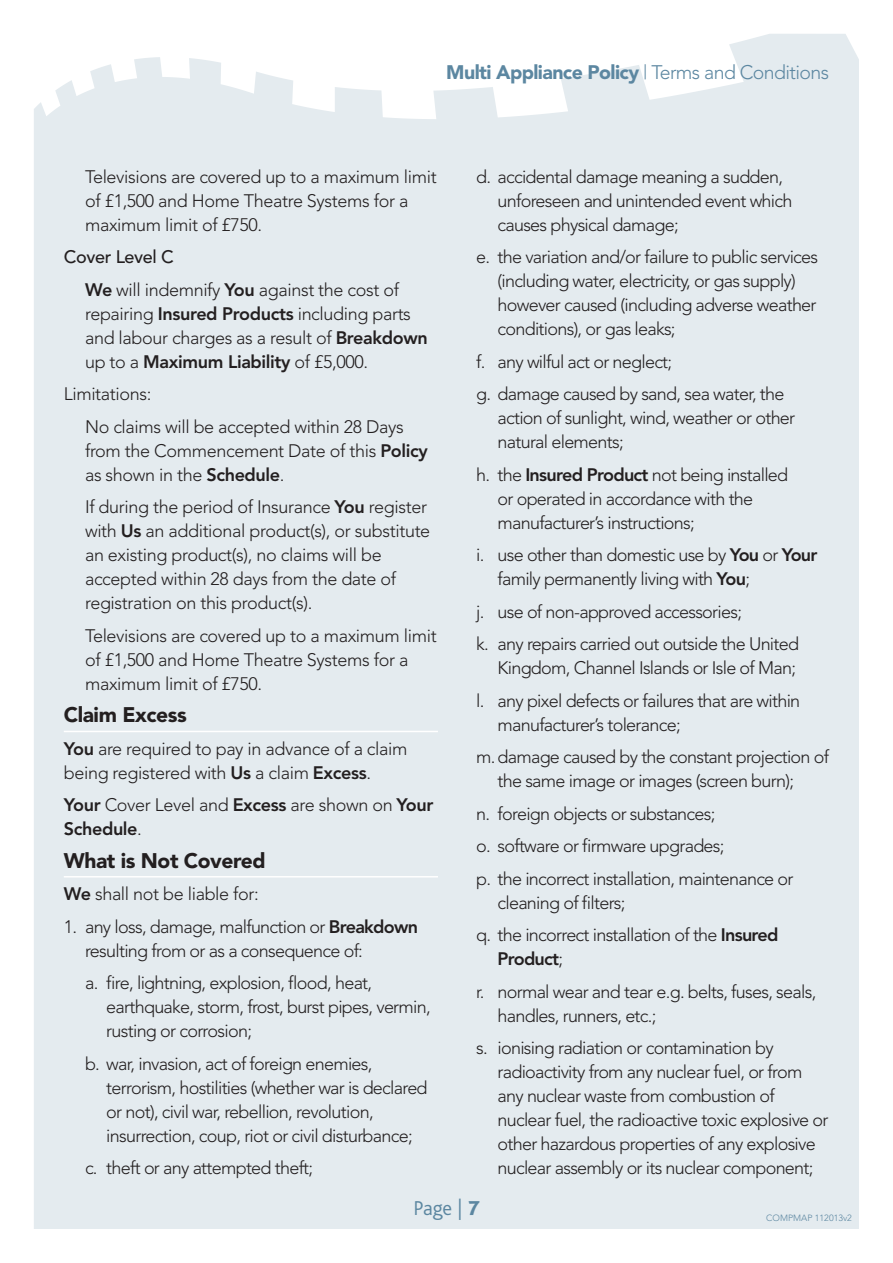
<style>
.page{position:relative;width:893px;height:1263px;background:#fff}
.page>*{position:absolute;margin:0;border:0;box-sizing:border-box;transform-origin:0 0}
.t1{font:900 21px "Avenir";letter-spacing:-.02em;color:#231f20}
.t2{font:300 21px "Bliss";color:#5c87a1}
.t3{font:900 19.5px "Avenir";letter-spacing:-.03em;color:#5c87a1}
.t4{font:300 18px/24px "Avenir";letter-spacing:-.04em;color:#231f20}
.t5{font:300 18px/24px "Avenir";letter-spacing:-.02em;color:#231f20}
.t6{font:500 18px "Avenir";letter-spacing:-.02em;color:#231f20}
.t7{font:300 9px "Avenir";color:#5c87a1}
.s1{font-weight:300}
.s2{font-weight:800}
</style>
<div class="page">
<div style="left:34px;top:34px;width:825px;height:1195px;background:#e4ebef"></div>
<hr style="left:64px;top:731px;width:374px;height:1px;background:#fff">
<hr style="left:64px;top:876px;width:374px;height:1px;background:#fff">
<p class="t3" style="left:446px;top:60px;width:384px">Multi Appliance Policy <span class="s1">| Terms and Conditions</span></p>
<p class="t5" style="left:85px;top:164px;width:353px">Televisions are covered up to a maximum limit of £1,500 and Home Theatre Systems for a maximum limit of £750.</p>
<p class="t6" style="left:64px;top:247px;width:112px">Cover Level C</p>
<p class="t5" style="left:85px;top:277px;width:344px"><span class="s2">We</span> will indemnify <span class="s2">You</span> against the cost of repairing <span class="s2">Insured Products</span> including parts and labour charges as a result of <span class="s2">Breakdown </span>up to a <span class="s2">Maximum Liability</span> of £5,000.</p>
<p class="t5" style="left:64px;top:382px;width:89px">Limitations:</p>
<p class="t5" style="left:85px;top:414px;width:344px">No claims will be accepted within 28 Days from the Commencement Date of this <span class="s2">Policy </span>as shown in the <span class="s2">Schedule</span>.</p>
<p class="t5" style="left:85px;top:495px;width:347px">If during the period of Insurance <span class="s2">You</span> register with <span class="s2">Us</span> an additional product(s), or substitute an existing product(s), no claims will be accepted within 28 days from the date of registration on this product(s).</p>
<p class="t5" style="left:85px;top:623px;width:353px">Televisions are covered up to a maximum limit of £1,500 and Home Theatre Systems for a maximum limit of £750.</p>
<p class="t1" style="left:64px;top:702px;width:124px">Claim Excess</p>
<p class="t5" style="left:64px;top:736px;width:345px"><span class="s2">You</span> are required to pay in advance of a claim being registered with <span class="s2">Us</span> a claim <span class="s2">Excess</span>.</p>
<p class="t5" style="left:64px;top:793px;width:371px"><span class="s2">Your</span> Cover Level and <span class="s2">Excess</span> are shown on <span class="s2">Your<br>Schedule</span>.</p>
<p class="t1" style="left:64px;top:848px;width:203px">What is Not Covered</p>
<p class="t5" style="left:64px;top:882px;width:197px"><span class="s2">We</span> shall not be liable for:</p>
<p class="t4" style="left:85px;top:915px;width:334px;text-indent:-21px">1. any loss, damage, malfunction or <span class="s2">Breakdown </span>resulting from or as a consequence of:</p>
<p class="t4" style="left:106px;top:971px;width:326px;text-indent:-21px">a. fire, lightning, explosion, flood, heat, earthquake, storm, frost, burst pipes, vermin, rusting or corrosion;</p>
<p class="t4" style="left:106px;top:1052px;width:323px;text-indent:-21px">b. war, invasion, act of foreign enemies, terrorism, hostilities (whether war is declared or not), civil war, rebellion, revolution, insurrection, coup, riot or civil disturbance;</p>
<p class="t4" style="left:85px;top:1156px;width:230px">c. theft or any attempted theft;</p>
<p class="t4" style="left:497px;top:164px;width:296px;text-indent:-21px">d. accidental damage meaning a sudden, unforeseen and unintended event which causes physical damage;</p>
<p class="t4" style="left:497px;top:245px;width:322px;text-indent:-21px">e. the variation and/or failure to public services (including water, electricity, or gas supply) however caused (including adverse weather conditions), or gas leaks;</p>
<p class="t4" style="left:476px;top:349px;width:197px">f. any wilful act or neglect;</p>
<p class="t4" style="left:497px;top:382px;width:299px;text-indent:-21px">g. damage caused by sand, sea water, the action of sunlight, wind, weather or other natural elements;</p>
<p class="t4" style="left:497px;top:462px;width:292px;text-indent:-21px">h. the <span class="s2">Insured Product</span> not being installed or operated in accordance with the manufacturer’s instructions;</p>
<p class="t4" style="left:497px;top:543px;width:322px;text-indent:-21px">i. use other than domestic use by <span class="s2">You</span> or <span class="s2">Your </span>family permanently living with <span class="s2">You</span>;</p>
<p class="t4" style="left:476px;top:599px;width:267px">j. use of non-approved accessories;</p>
<p class="t4" style="left:476px;top:632px;width:324px;text-align:right">k. any repairs carried out outside the United<br>Kingdom, Channel Islands or Isle of Man;</p>
<p class="t4" style="left:497px;top:688px;width:304px;text-indent:-21px">l. any pixel defects or failures that are within manufacturer’s tolerance;</p>
<p class="t4" style="left:497px;top:745px;width:333px;text-indent:-21px">m.damage caused by the constant projection of the same image or images (screen burn);</p>
<p class="t4" style="left:476px;top:802px;width:241px">n. foreign objects or substances;</p>
<p class="t4" style="left:476px;top:834px;width:250px">o. software or firmware upgrades;</p>
<p class="t4" style="left:497px;top:867px;width:297px;text-indent:-21px">p. the incorrect installation, maintenance or cleaning of filters;</p>
<p class="t4" style="left:497px;top:923px;width:282px;text-indent:-21px">q. the incorrect installation of the <span class="s2">Insured<br>Product</span>;</p>
<p class="t4" style="left:497px;top:980px;width:320px;text-indent:-21px">r. normal wear and tear e.g. belts, fuses, seals, handles, runners, etc.;</p>
<p class="t4" style="left:497px;top:1036px;width:332px;text-indent:-21px">s. ionising radiation or contamination by radioactivity from any nuclear fuel, or from any nuclear waste from combustion of nuclear fuel, the radioactive toxic explosive or other hazardous properties of any explosive nuclear assembly or its nuclear component;</p>
<p class="t7" style="left:766px;top:1212px;width:87px">COMPMAP 112013v2</p>
<p class="t2" style="left:413px;top:1197px;width:68px">Page | <span class="s2">7</span></p>
</div>
